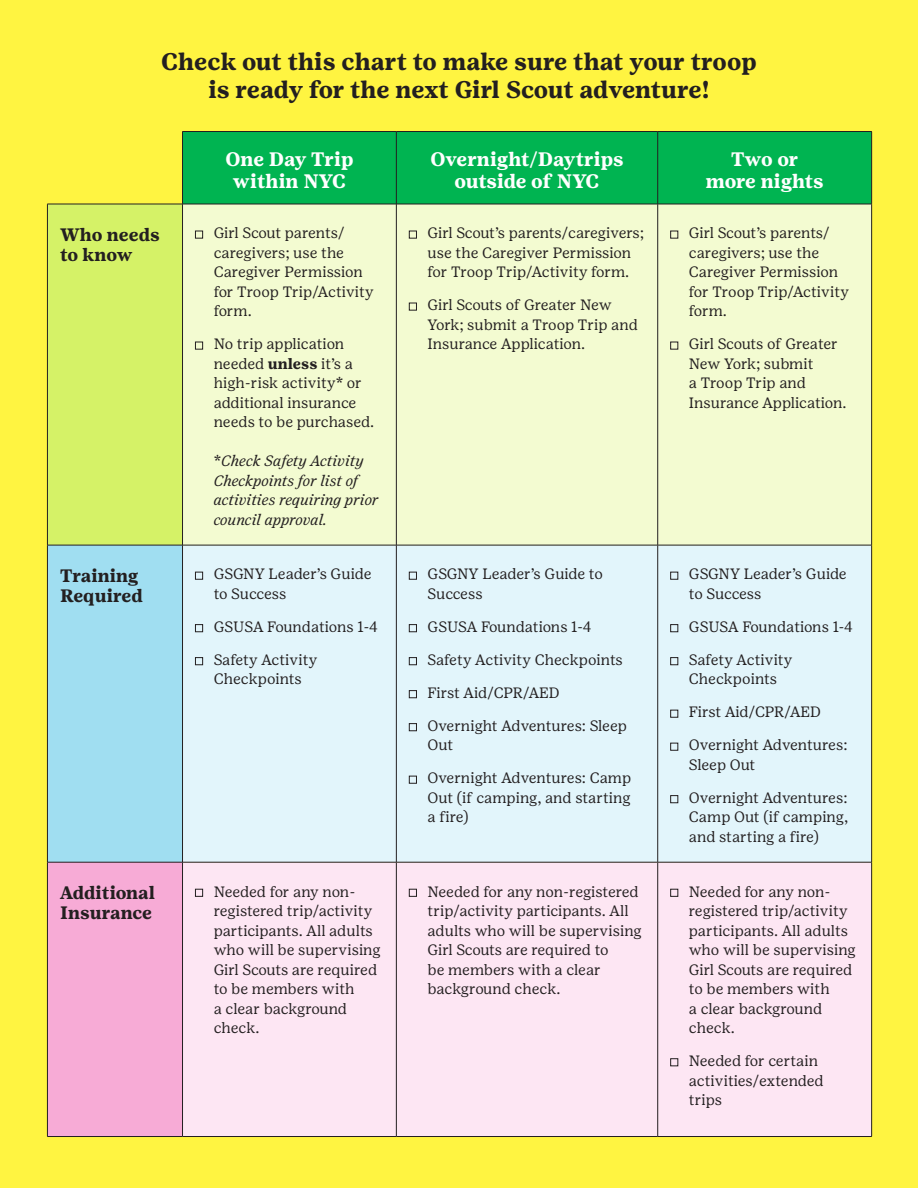
<style>
.page{position:relative;width:918px;height:1188px;background:#fff441}
.page>*{position:absolute;margin:0;border:0;box-sizing:border-box;transform-origin:0 0}
.t1{font:700 24px/28.5px "Girl Scout Text";letter-spacing:-.01em;color:#231f20;text-align:center}
.t2{font:700 19.5px/22.5px "Girl Scout Text";color:#fff;text-align:center}
.t3{font:700 19.5px/22.5px "Girl Scout Text";letter-spacing:-.02em;color:#fff;text-align:center}
.t4{font:700 18px/19.5px "Girl Scout Text";color:#231f20}
.List_Paragraph{font:15px/19.5px "Girl Scout Text";color:#231f20}
.List_Paragraph-2{font:italic 15px/19.5px "Girl Scout Text";color:#231f20}
.s1{font-weight:700}
.s2{font-style:normal}
</style>
<div class="page">
<div style="left:183px;top:132px;width:688px;height:72px;background:#00b451"></div>
<div style="left:47px;top:204px;width:136px;height:341px;background:#d5f267"></div>
<div style="left:183px;top:205px;width:688px;height:340px;background:#f3fbd1"></div>
<div style="left:47px;top:545px;width:136px;height:317px;background:#a0def1"></div>
<div style="left:183px;top:546px;width:688px;height:316px;background:#e2f5fb"></div>
<div style="left:47px;top:862px;width:136px;height:275px;background:#f7abd6"></div>
<div style="left:183px;top:863px;width:688px;height:273px;background:#fde6f3"></div>
<hr style="left:182px;top:131px;width:214px;height:1px;background:#231f20">
<hr style="left:396px;top:131px;width:262px;height:1px;background:#231f20">
<hr style="left:47px;top:204px;width:1px;height:341px;background:#231f20">
<hr style="left:183px;top:204px;width:213px;height:1px;background:#231f20">
<hr style="left:182px;top:204px;width:1px;height:341px;background:#231f20">
<hr style="left:397px;top:204px;width:260px;height:1px;background:#231f20">
<hr style="left:47px;top:545px;width:136px;height:1px;background:#231f20">
<hr style="left:47px;top:545px;width:1px;height:317px;background:#231f20">
<hr style="left:183px;top:545px;width:213px;height:1px;background:#231f20">
<hr style="left:182px;top:545px;width:1px;height:317px;background:#231f20">
<hr style="left:397px;top:545px;width:260px;height:1px;background:#231f20">
<hr style="left:47px;top:862px;width:136px;height:1px;background:#231f20">
<hr style="left:47px;top:862px;width:1px;height:274px;background:#231f20">
<hr style="left:183px;top:862px;width:213px;height:1px;background:#231f20">
<hr style="left:182px;top:862px;width:1px;height:274px;background:#231f20">
<hr style="left:397px;top:862px;width:260px;height:1px;background:#231f20">
<hr style="left:47px;top:1136px;width:136px;height:1px;background:#231f20">
<hr style="left:183px;top:1136px;width:213px;height:1px;background:#231f20">
<hr style="left:396px;top:1136px;width:262px;height:1px;background:#231f20">
<hr style="left:658px;top:131px;width:214px;height:1px;background:#231f20">
<hr style="left:658px;top:204px;width:214px;height:1px;background:#231f20">
<hr style="left:658px;top:545px;width:214px;height:1px;background:#231f20">
<hr style="left:658px;top:862px;width:214px;height:1px;background:#231f20">
<hr style="left:658px;top:1136px;width:214px;height:1px;background:#231f20">
<hr style="left:871px;top:132px;width:1px;height:72px;background:#231f20">
<hr style="left:871px;top:204px;width:1px;height:341px;background:#231f20">
<hr style="left:871px;top:545px;width:1px;height:317px;background:#231f20">
<hr style="left:871px;top:862px;width:1px;height:274px;background:#231f20">
<hr style="left:47px;top:204px;width:136px;height:1px;background:#231f20">
<hr style="left:182px;top:132px;width:1px;height:72px;background:#231f20">
<hr style="left:396px;top:132px;width:1px;height:72px;background:#231f20">
<hr style="left:657px;top:132px;width:1px;height:72px;background:#231f20">
<hr style="left:396px;top:204px;width:1px;height:341px;background:#231f20">
<hr style="left:657px;top:204px;width:1px;height:341px;background:#231f20">
<hr style="left:396px;top:545px;width:1px;height:317px;background:#231f20">
<hr style="left:657px;top:545px;width:1px;height:317px;background:#231f20">
<hr style="left:396px;top:862px;width:1px;height:274px;background:#231f20">
<hr style="left:657px;top:862px;width:1px;height:274px;background:#231f20">
<div style="left:195px;top:231px;width:8px;height:7px;border:1px solid #231f20"></div>
<div style="left:195px;top:342px;width:8px;height:7px;border:1px solid #231f20"></div>
<div style="left:409px;top:231px;width:8px;height:7px;border:1px solid #231f20"></div>
<div style="left:409px;top:303px;width:8px;height:7px;border:1px solid #231f20"></div>
<div style="left:670px;top:231px;width:8px;height:7px;border:1px solid #231f20"></div>
<div style="left:670px;top:342px;width:8px;height:7px;border:1px solid #231f20"></div>
<div style="left:195px;top:572px;width:8px;height:7px;border:1px solid #231f20"></div>
<div style="left:195px;top:624px;width:8px;height:8px;border:1px solid #231f20"></div>
<div style="left:195px;top:657px;width:8px;height:8px;border:1px solid #231f20"></div>
<div style="left:409px;top:572px;width:8px;height:7px;border:1px solid #231f20"></div>
<div style="left:409px;top:624px;width:8px;height:8px;border:1px solid #231f20"></div>
<div style="left:409px;top:657px;width:8px;height:8px;border:1px solid #231f20"></div>
<div style="left:409px;top:690px;width:8px;height:8px;border:1px solid #231f20"></div>
<div style="left:409px;top:723px;width:8px;height:8px;border:1px solid #231f20"></div>
<div style="left:409px;top:776px;width:8px;height:7px;border:1px solid #231f20"></div>
<div style="left:670px;top:572px;width:8px;height:7px;border:1px solid #231f20"></div>
<div style="left:670px;top:624px;width:8px;height:8px;border:1px solid #231f20"></div>
<div style="left:670px;top:657px;width:8px;height:8px;border:1px solid #231f20"></div>
<div style="left:670px;top:710px;width:8px;height:7px;border:1px solid #231f20"></div>
<div style="left:670px;top:743px;width:8px;height:7px;border:1px solid #231f20"></div>
<div style="left:670px;top:795px;width:8px;height:8px;border:1px solid #231f20"></div>
<div style="left:195px;top:889px;width:8px;height:8px;border:1px solid #231f20"></div>
<div style="left:409px;top:889px;width:8px;height:8px;border:1px solid #231f20"></div>
<div style="left:670px;top:889px;width:8px;height:8px;border:1px solid #231f20"></div>
<div style="left:670px;top:1059px;width:8px;height:7px;border:1px solid #231f20"></div>
<p class="t1" style="left:161px;top:47px;width:597px">Check out this chart to make sure that your troop is ready for the next Girl Scout adventure!</p>
<p class="t2" style="left:225px;top:147px;width:129px">One Day Trip within NYC</p>
<p class="t2" style="left:430px;top:147px;width:195px">Overnight/Daytrips outside of NYC</p>
<p class="t3" style="left:706px;top:147px;width:119px">Two or more nights</p>
<p class="t4" style="left:60px;top:225px;width:101px">Who needs to know</p>
<p class="List_Paragraph" style="left:214px;top:223px;width:162px">Girl Scout parents/ caregivers; use the<br>Caregiver Permission for Troop Trip/Activity form.</p>
<p class="List_Paragraph" style="left:214px;top:334px;width:162px">No trip application needed <span class="s1">unless</span> it’s a high-risk activity* or additional insurance needs to be purchased.</p>
<p class="List_Paragraph-2" style="left:214px;top:451px;width:166px"><span class="s2">*</span>Check Safety Activity<br>Checkpoints for list of activities requiring prior council approval.</p>
<p class="t4" style="left:60px;top:566px;width:84px">Training<br>Required</p>
<p class="List_Paragraph" style="left:214px;top:565px;width:159px">GSGNY Leader’s Guide to Success</p>
<p class="List_Paragraph" style="left:214px;top:617px;width:166px">GSUSA Foundations 1-4</p>
<p class="List_Paragraph" style="left:214px;top:650px;width:105px">Safety Activity<br>Checkpoints</p>
<p class="List_Paragraph" style="left:428px;top:223px;width:218px">Girl Scout’s parents/caregivers; use the Caregiver Permission for Troop Trip/Activity form.</p>
<p class="List_Paragraph" style="left:428px;top:295px;width:212px">Girl Scouts of Greater New<br>York; submit a Troop Trip and<br>Insurance Application.</p>
<p class="List_Paragraph" style="left:689px;top:223px;width:162px">Girl Scout’s parents/ caregivers; use the<br>Caregiver Permission for Troop Trip/Activity form.</p>
<p class="List_Paragraph" style="left:689px;top:334px;width:159px">Girl Scouts of Greater<br>New York; submit<br>a Troop Trip and<br>Insurance Application.</p>
<p class="List_Paragraph" style="left:428px;top:565px;width:177px">GSGNY Leader’s Guide to<br>Success</p>
<p class="List_Paragraph" style="left:428px;top:617px;width:166px">GSUSA Foundations 1-4</p>
<p class="List_Paragraph" style="left:428px;top:650px;width:197px">Safety Activity Checkpoints</p>
<p class="List_Paragraph" style="left:428px;top:683px;width:134px">First Aid/CPR/AED</p>
<p class="List_Paragraph" style="left:428px;top:716px;width:201px">Overnight Adventures: Sleep<br>Out</p>
<p class="List_Paragraph" style="left:428px;top:769px;width:205px;text-align:justify">Overnight Adventures: Camp Out (if camping, and starting a fire)</p>
<p class="List_Paragraph" style="left:689px;top:565px;width:159px">GSGNY Leader’s Guide to Success</p>
<p class="List_Paragraph" style="left:689px;top:617px;width:166px">GSUSA Foundations 1-4</p>
<p class="List_Paragraph" style="left:689px;top:650px;width:105px">Safety Activity<br>Checkpoints</p>
<p class="List_Paragraph" style="left:689px;top:703px;width:134px">First Aid/CPR/AED</p>
<p class="List_Paragraph" style="left:689px;top:736px;width:160px">Overnight Adventures:<br>Sleep Out</p>
<p class="List_Paragraph" style="left:689px;top:788px;width:161px;text-align:justify">Overnight Adventures:<br>Camp Out (if camping, and starting a fire)</p>
<p class="t4" style="left:60px;top:883px;width:96px">Additional<br>Insurance</p>
<p class="List_Paragraph" style="left:214px;top:882px;width:168px">Needed for any non&shy;registered trip/activity participants. All adults who will be supervising<br>Girl Scouts are required to be members with<br>a clear background check.</p>
<p class="List_Paragraph" style="left:428px;top:882px;width:216px">Needed for any non-registered trip/activity participants. All adults who will be supervising<br>Girl Scouts are required to<br>be members with a clear background check.</p>
<p class="List_Paragraph" style="left:689px;top:882px;width:168px">Needed for any non&shy;registered trip/activity participants. All adults who will be supervising<br>Girl Scouts are required to be members with<br>a clear background check.</p>
<p class="List_Paragraph" style="left:689px;top:1051px;width:136px">Needed for certain activities/extended trips</p>
</div>
